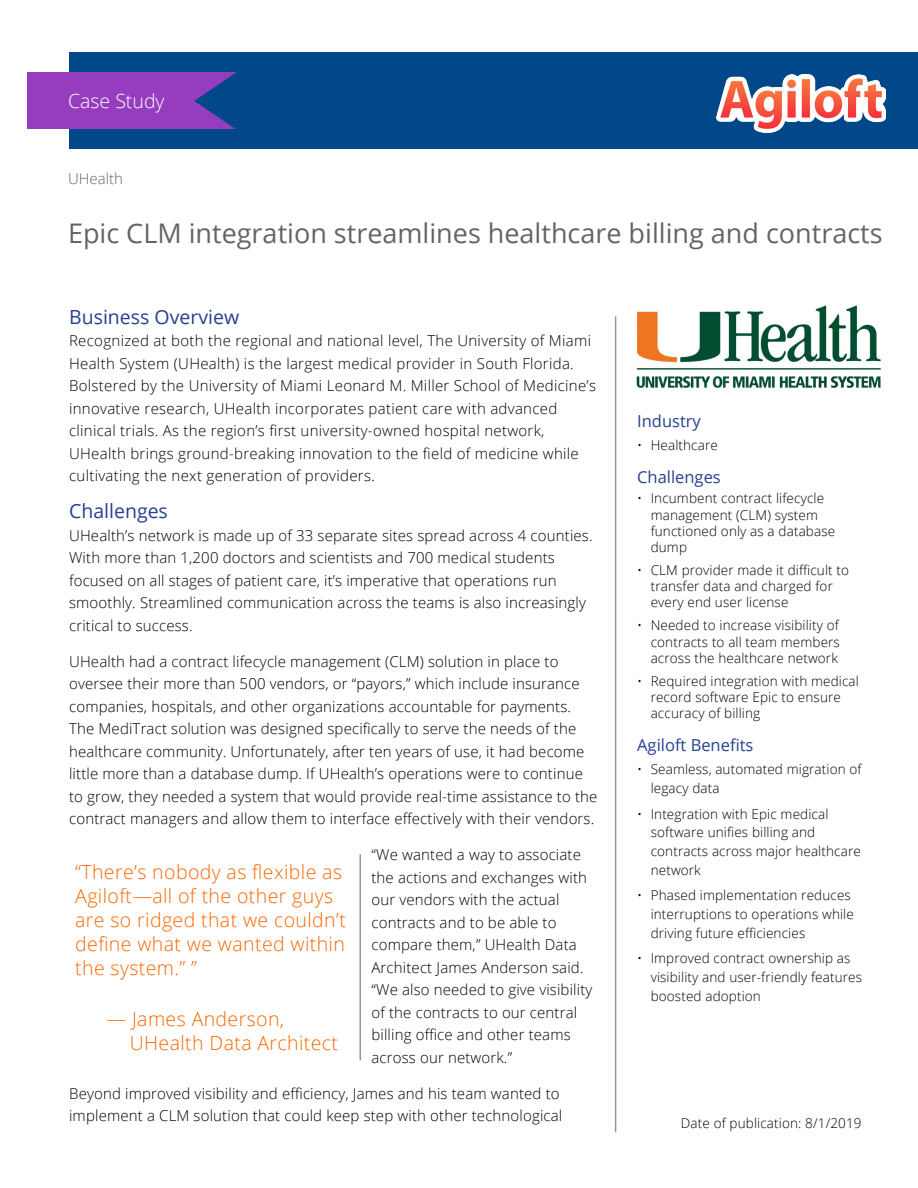
<style>
.page{position:relative;width:918px;height:1188px;background:#fff}
.page>*{position:absolute;margin:0;border:0;box-sizing:border-box;transform-origin:0 0}
.t1{font:27px "Open Sans";color:#636466}
.t2{font:300 19.5px/24px "Open Sans";letter-spacing:.02em;color:#fc6601}
.t3{font:19.5px "Open Sans";color:#25408f}
.t4{font:300 19.5px "Open Sans";color:#fefefe}
.t5{font:16.5px "Open Sans";color:#25408f}
.t6{font:300 15px/22.5px "Open Sans";letter-spacing:.01em;color:#000}
.t7{font:300 15px "Open Sans";color:#636466}
.t8{font:300 13.5px/16.2px "Open Sans";letter-spacing:.01em;color:#000}
</style>
<div class="page">
<div style="left:70px;top:53px;width:848px;height:96px;background:#00488a"></div>
<hr style="left:615px;top:316px;width:1px;height:816px;background:#969696">
<hr style="left:359px;top:854px;width:2px;height:206px;background:#969696">
<div style="left:27px;top:73px;width:208px;height:56px;background:#963cbe"></div>
<svg style="left:193px;top:72px;width:44px;height:58px"></svg>
<img style="left:636px;top:305px;width:245px;height:84px">
<img style="left:717px;top:74px;width:168px;height:58px">
<h2 class="t4" style="left:68px;top:88px;width:98px">Case Study</h2>
<h2 class="t4" style="left:53px;top:90px;width:98px">Case Study</h2>
<p class="t7" style="left:68px;top:168px;width:57px">UHealth</p>
<h1 class="t1" style="left:68px;top:214px;width:816px">Epic CLM integration streamlines healthcare billing and contracts</h1>
<h2 class="t3" style="left:69px;top:303px;width:172px">Business Overview</h2>
<p class="t6" style="left:69px;top:329px;width:528px">Recognized at both the regional and national level, The University of Miami Health System (UHealth) is the largest medical provider in South Florida.<br>Bolstered by the University of Miami Leonard M. Miller School of Medicine’s innovative research, UHealth incorporates patient care with advanced clinical trials. As the region’s first university-owned hospital network, UHealth brings ground-breaking innovation to the field of medicine while cultivating the next generation of providers.</p>
<h2 class="t3" style="left:69px;top:498px;width:100px">Challenges</h2>
<p class="t6" style="left:69px;top:524px;width:525px">UHealth’s network is made up of 33 separate sites spread across 4 counties.<br>With more than 1,200 doctors and scientists and 700 medical students focused on all stages of patient care, it’s imperative that operations run smoothly. Streamlined communication across the teams is also increasingly critical to success.</p>
<p class="t6" style="left:69px;top:650px;width:530px">UHealth had a contract lifecycle management (CLM) solution in place to oversee their more than 500 vendors, or “payors,” which include insurance companies, hospitals, and other organizations accountable for payments.<br>The MediTract solution was designed specifically to serve the needs of the healthcare community. Unfortunately, after ten years of use, it had become little more than a database dump. If UHealth’s operations were to continue to grow, they needed a system that would provide real-time assistance to the contract managers and allow them to interface effectively with their vendors.</p>
<p class="t6" style="left:371px;top:843px;width:222px">“We wanted a way to associate the actions and exchanges with our vendors with the actual contracts and to be able to compare them,” UHealth Data<br>Architect James Anderson said. “We also needed to give visibility of the contracts to our central billing office and other teams across our network.”</p>
<p class="t6" style="left:69px;top:1082px;width:495px">Beyond improved visibility and efficiency, James and his team wanted to implement a CLM solution that could keep step with other technological</p>
<h2 class="t2" style="left:75px;top:860px;width:272px">“There’s nobody as flexible as<br>Agiloft—all of the other guys are so ridged that we couldn’t define what we wanted within the system.” ”</h2>
<h2 class="t2" style="left:130px;top:1007px;width:210px;text-indent:-23px">— James Anderson,<br>UHealth Data Architect</h2>
<p class="t5" style="left:637px;top:409px;width:65px">Industry</p>
<p class="t8" style="left:637px;top:436px;width:82px">• Healthcare</p>
<p class="t5" style="left:637px;top:466px;width:85px">Challenges</p>
<p class="t8" style="left:651px;top:490px;width:186px;text-indent:-14px">• Incumbent contract lifecycle management (CLM) system functioned only as a database dump</p>
<p class="t8" style="left:651px;top:562px;width:200px;text-indent:-14px">• CLM provider made it difficult to transfer data and charged for every end user license</p>
<p class="t8" style="left:651px;top:617px;width:191px;text-align:justify;text-indent:-14px">• Needed to increase visibility of contracts to all team members across the healthcare network</p>
<p class="t8" style="left:651px;top:672px;width:210px;text-indent:-14px">• Required integration with medical record software Epic to ensure accuracy of billing</p>
<p class="t5" style="left:637px;top:734px;width:118px">Agiloft Benefits</p>
<p class="t8" style="left:651px;top:760px;width:212px;line-height:18.8px;text-indent:-14px">• Seamless, automated migration of legacy data</p>
<p class="t8" style="left:651px;top:804px;width:212px;line-height:18.8px;text-indent:-14px">• Integration with Epic medical software unifies billing and contracts across major healthcare network</p>
<p class="t8" style="left:651px;top:886px;width:205px;line-height:18.8px;text-indent:-14px">• Phased implementation reduces interruptions to operations while driving future efficiencies</p>
<p class="t8" style="left:651px;top:949px;width:213px;line-height:18.8px;text-indent:-14px">• Improved contract ownership as visibility and user-friendly features boosted adoption</p>
<p class="t8" style="left:681px;top:1115px;width:182px">Date of publication: 8/1/2019</p>
</div>
